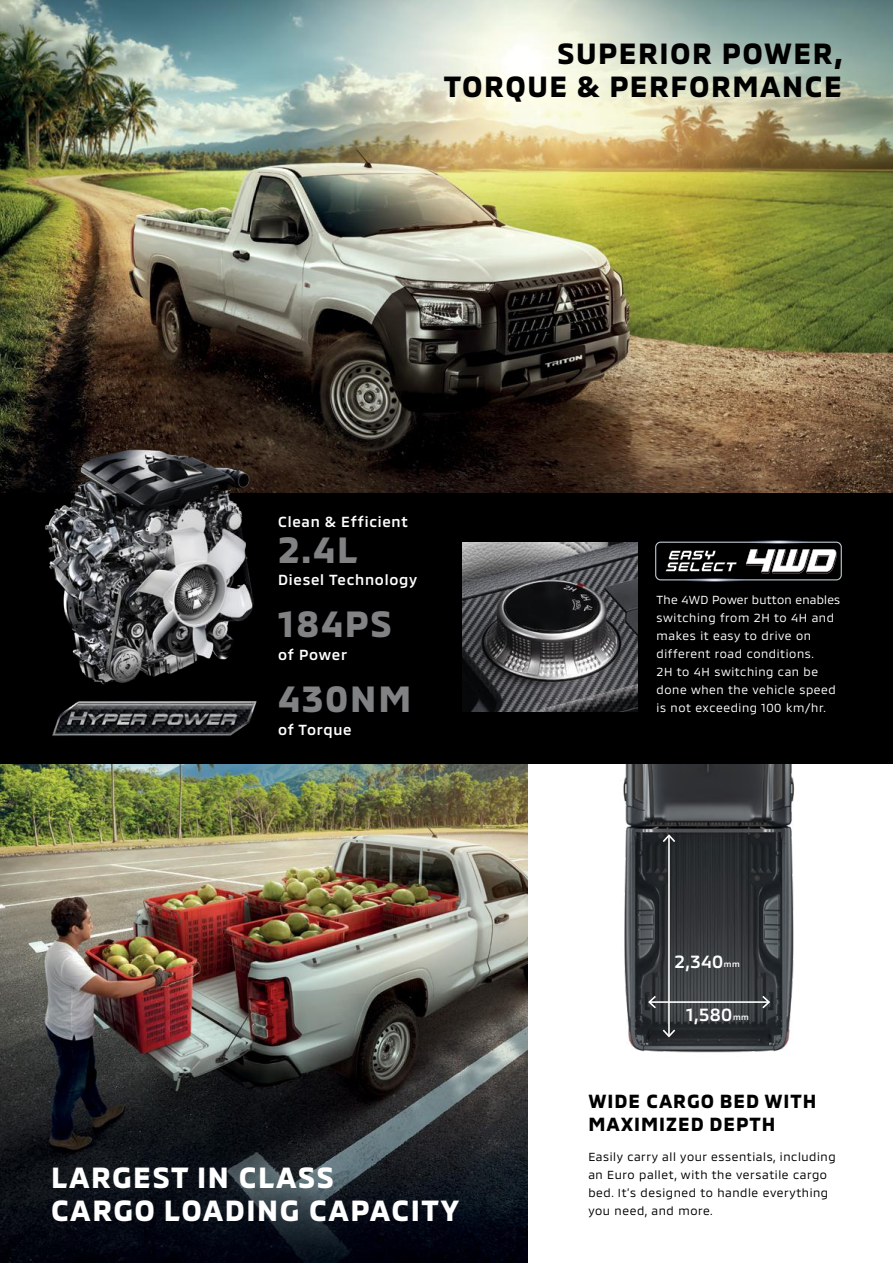
<style>
.page{position:relative;width:893px;height:1263px;background:#fff}
.page>*{position:absolute;margin:0;border:0;box-sizing:border-box;transform-origin:0 0}
.t1{font:700 37.5px "MMC";letter-spacing:.05em;color:#808284}
.t2{font:700 30px/33px "MMC";letter-spacing:.05em;color:#fff}
.t3{font:700 30px/33px "MMC";letter-spacing:.05em;color:#000;text-align:right}
.t4{font:700 19.5px/22.5px "MMC";letter-spacing:.05em;color:#000}
.t5{font:500 18.15px "MMC";letter-spacing:.025em;color:#fff}
.t6{font:500 15px "MMC";letter-spacing:.05em;color:#fff}
.t7{font:12px/18px "MMC";letter-spacing:.05em;color:#fff}
.t8{font:12px/18px "MMC";letter-spacing:.05em;color:#000}
.s1{font-size:8.25px}
</style>
<div class="page">
<div style="left:0;top:492px;width:893px;height:272px;background:#000"></div>
<img style="left:0;top:0;width:893px;height:492px">
<img style="left:0;top:764px;width:527px;height:499px">
<img style="left:623px;top:764px;width:172px;height:289px">
<hr style="left:668px;top:835px;width:2px;height:201px;background:#fff">
<svg style="left:661px;top:833px;width:16px;height:11px"></svg>
<svg style="left:661px;top:1028px;width:16px;height:10px"></svg>
<hr style="left:649px;top:1001px;width:120px;height:2px;background:#fff">
<svg style="left:647px;top:994px;width:11px;height:16px"></svg>
<svg style="left:761px;top:994px;width:10px;height:16px"></svg>
<img style="left:0;top:423px;width:319px;height:262px">
<svg style="left:655px;top:540px;width:184px;height:43px"></svg>
<img style="left:462px;top:543px;width:176px;height:169px">
<img style="left:52px;top:701px;width:205px;height:35px">
<h2 class="t3" style="left:444px;top:34px;width:400px">SUPERIOR POWER,<br>TORQUE &amp; PERFORMANCE</h2>
<p class="t6" style="left:278px;top:510px;width:131px">Clean &amp; Efficient</p>
<h1 class="t1" style="left:278px;top:520px;width:81px">2.4L</h1>
<p class="t6" style="left:278px;top:568px;width:140px">Diesel Technology</p>
<h1 class="t1" style="left:278px;top:595px;width:115px">184PS</h1>
<p class="t6" style="left:278px;top:643px;width:70px">of Power</p>
<h1 class="t1" style="left:278px;top:669px;width:134px">430NM</h1>
<p class="t6" style="left:278px;top:718px;width:75px">of Torque</p>
<p class="t7" style="left:657px;top:589px;width:185px">The 4WD Power button enables switching from 2H to 4H and makes it easy to drive on different road conditions.<br>2H to 4H switching can be done when the vehicle speed is not exceeding 100 km/hr.</p>
<h3 class="t5" style="left:675px;top:947px;width:67px">2,340<span class="s1">mm</span></h3>
<h3 class="t5" style="left:686px;top:999px;width:64px">1,580<span class="s1">mm</span></h3>
<h2 class="t2" style="left:51px;top:1158px;width:410px">LARGEST IN CLASS<br>CARGO LOADING CAPACITY</h2>
<h3 class="t4" style="left:588px;top:1088px;width:229px">WIDE CARGO BED WITH<br>MAXIMIZED DEPTH</h3>
<p class="t8" style="left:588px;top:1146px;width:249px">Easily carry all your essentials, including an Euro pallet, with the versatile cargo bed. It’s designed to handle everything you need, and more.</p>
</div>
